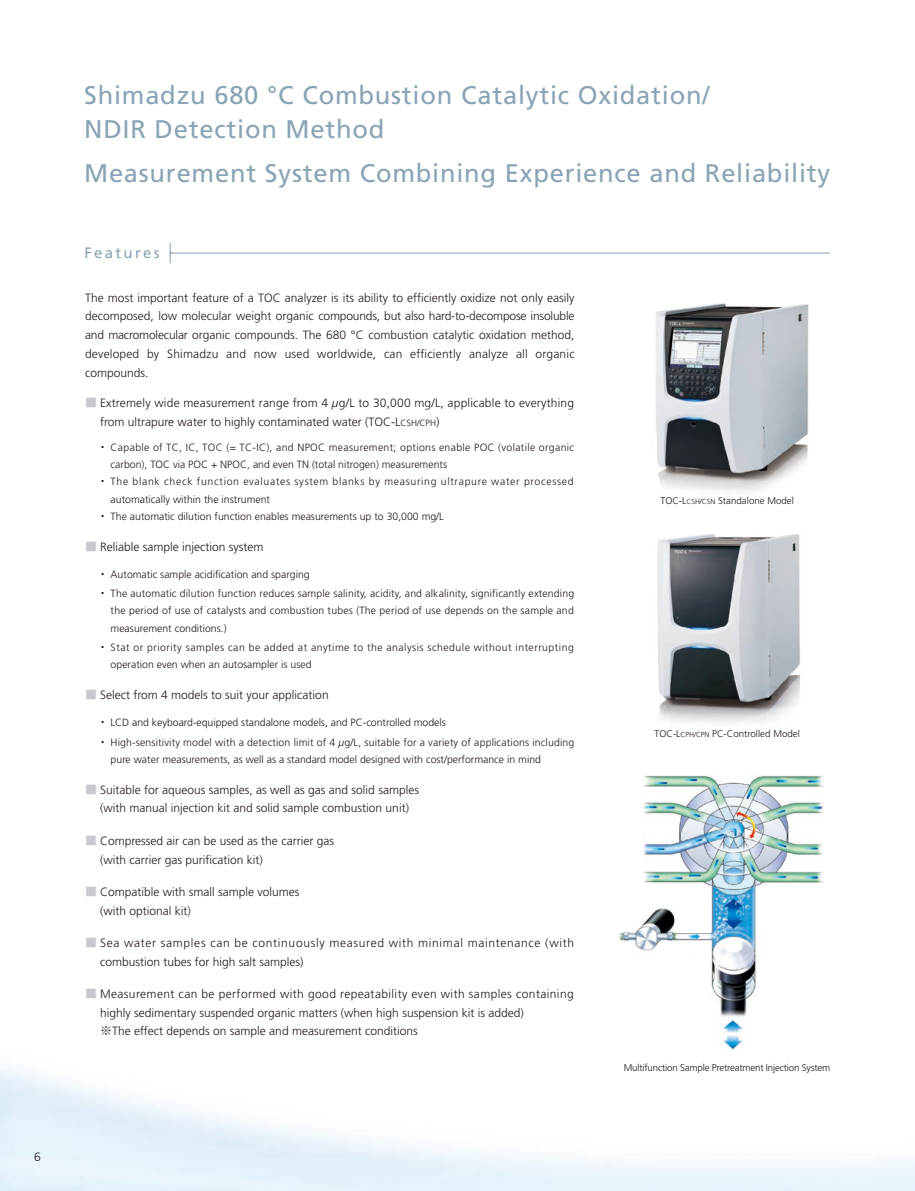
<style>
.page{position:relative;width:915px;height:1191px;background:#fff}
.page>*{position:absolute;margin:0;border:0;box-sizing:border-box;transform-origin:0 0}
.t1{font:25.5px/33.8px "Frutiger";letter-spacing:.03em;color:#89a4b4}
.t2{font:15px "Frutiger";letter-spacing:.15em;color:#89a4b4}
.t3{font:300 12px/18.8px "Frutiger";color:#231916}
.t4{font:300 12px/18.8px "Frutiger";letter-spacing:.055em;color:#231916}
.t5{font:300 10.5px/19.5px "Frutiger";letter-spacing:.015em;color:#231916}
.t6{font:300 10.5px/17.2px "Frutiger";letter-spacing:.045em;color:#231916}
.t7{font:300 10.5px "Frutiger";letter-spacing:.065em;color:#231916}
.t8{font:300 9.75px "Frutiger";color:#231916}
.t9{font:300 9.75px "Frutiger";letter-spacing:-.02em;color:#231916}
.s1{font-family:"Koz Go Pro";font-weight:400;color:#c9c8ce}
.s2{font-style:italic}
.s3{font-size:9px}
.s4{font-family:"Koz Go Pro";font-weight:400}
.s5{font-size:7.35px}
</style>
<div class="page">
<img style="left:657px;top:532px;width:146px;height:194px">
<img style="left:654px;top:298px;width:158px;height:198px">
<img style="left:619px;top:775px;width:205px;height:275px">
<hr style="left:170px;top:253px;width:659px;height:1px;background:#89a4b4">
<svg style="left:170px;top:243px;width:3px;height:20px"></svg>
<p class="t3" style="left:34px;top:1147px;width:8px">6</p>
<h1 class="t1" style="left:84px;top:78px;width:626px">Shimadzu 680 °C Combustion Catalytic Oxidation/<br>NDIR Detection Method</h1>
<h1 class="t1" style="left:84px;top:156px;width:747px">Measurement System Combining Experience and Reliability</h1>
<p class="t2" style="left:84px;top:244px;width:76px">Features</p>
<p class="t3" style="left:85px;top:288px;width:491px;text-align:justify">The most important feature of a TOC analyzer is its ability to efficiently oxidize not only easily decomposed, low molecular weight organic compounds, but also hard-to-decompose insoluble and macromolecular organic compounds. The 680 °C combustion catalytic oxidation method, developed by Shimadzu and now used worldwide, can efficiently analyze all organic compounds.</p>
<p class="t3" style="left:100px;top:394px;width:475px;text-indent:-15px"><span class="s1">■</span> Extremely wide measurement range from 4 <span class="s2">µ</span>g/L to 30,000 mg/L, applicable to everything from ultrapure water to highly contaminated water (TOC-L<span class="s3">CSH/CPH</span>)</p>
<p class="t5" style="left:97px;top:437px;width:478px"><span class="s4">・</span> Capable of TC, IC, TOC (= TC-IC), and NPOC measurement; options enable POC (volatile organic</p>
<p class="t5" style="left:111px;top:455px;width:338px">carbon), TOC via POC + NPOC, and even TN (total nitrogen) measurements</p>
<p class="t7" style="left:97px;top:476px;width:477px"><span class="s4">・</span> The blank check function evaluates system blanks by measuring ultrapure water processed</p>
<p class="t5" style="left:111px;top:489px;width:161px">automatically within the instrument</p>
<p class="t5" style="left:97px;top:506px;width:348px"><span class="s4">・</span> The automatic dilution function enables measurements up to 30,000 mg/L</p>
<p class="t3" style="left:85px;top:537px;width:180px"><span class="s1">■</span> Reliable sample injection system</p>
<p class="t5" style="left:97px;top:564px;width:478px"><span class="s4">・</span> Automatic sample acidification and sparging<br><span class="s4">・</span> The automatic dilution function reduces sample salinity, acidity, and alkalinity, significantly extending</p>
<p class="t5" style="left:111px;top:602px;width:464px;line-height:17.2px">the period of use of catalysts and combustion tubes (The period of use depends on the sample and measurement conditions.)</p>
<p class="t6" style="left:111px;top:639px;width:464px;text-indent:-13px"><span class="s4">・</span> Stat or priority samples can be added at anytime to the analysis schedule without interrupting operation even when an autosampler is used</p>
<p class="t3" style="left:85px;top:685px;width:245px"><span class="s1">■</span> Select from 4 models to suit your application</p>
<p class="t5" style="left:97px;top:713px;width:478px"><span class="s4">・</span> LCD and keyboard-equipped standalone models, and PC-controlled models<br><span class="s4">・</span> High-sensitivity model with a detection limit of 4 <span class="s2">µ</span>g/L, suitable for a variety of applications including</p>
<p class="t5" style="left:111px;top:749px;width:432px">pure water measurements, as well as a standard model designed with cost/performance in mind</p>
<p class="t3" style="left:85px;top:780px;width:335px;text-align:center"><span class="s1">■</span> Suitable for aqueous samples, as well as gas and solid samples (with manual injection kit and solid sample combustion unit)</p>
<p class="t3" style="left:100px;top:831px;width:235px;text-indent:-15px"><span class="s1">■</span> Compressed air can be used as the carrier gas (with carrier gas purification kit)</p>
<p class="t3" style="left:100px;top:882px;width:201px;text-indent:-15px"><span class="s1">■</span> Compatible with small sample volumes (with optional kit)</p>
<p class="t4" style="left:100px;top:933px;width:475px;text-indent:-15px"><span class="s1">■</span> Sea water samples can be continuously measured with minimal maintenance (with combustion tubes for high salt samples)</p>
<p class="t3" style="left:100px;top:984px;width:475px;text-indent:-15px"><span class="s1">■</span> Measurement can be performed with good repeatability even with samples containing highly sedimentary suspended organic matters (when high suspension kit is added)<br><span class="s4">※</span>The effect depends on sample and measurement conditions</p>
<p class="t8" style="left:660px;top:495px;width:135px">TOC-L<span class="s5">CSH/CSN</span> Standalone Model</p>
<p class="t8" style="left:654px;top:728px;width:147px">TOC-L<span class="s5">CPH/CPN</span> PC-Controlled Model</p>
<p class="t9" style="left:623px;top:1062px;width:208px">Multifunction Sample Pretreatment Injection System</p>
</div>
